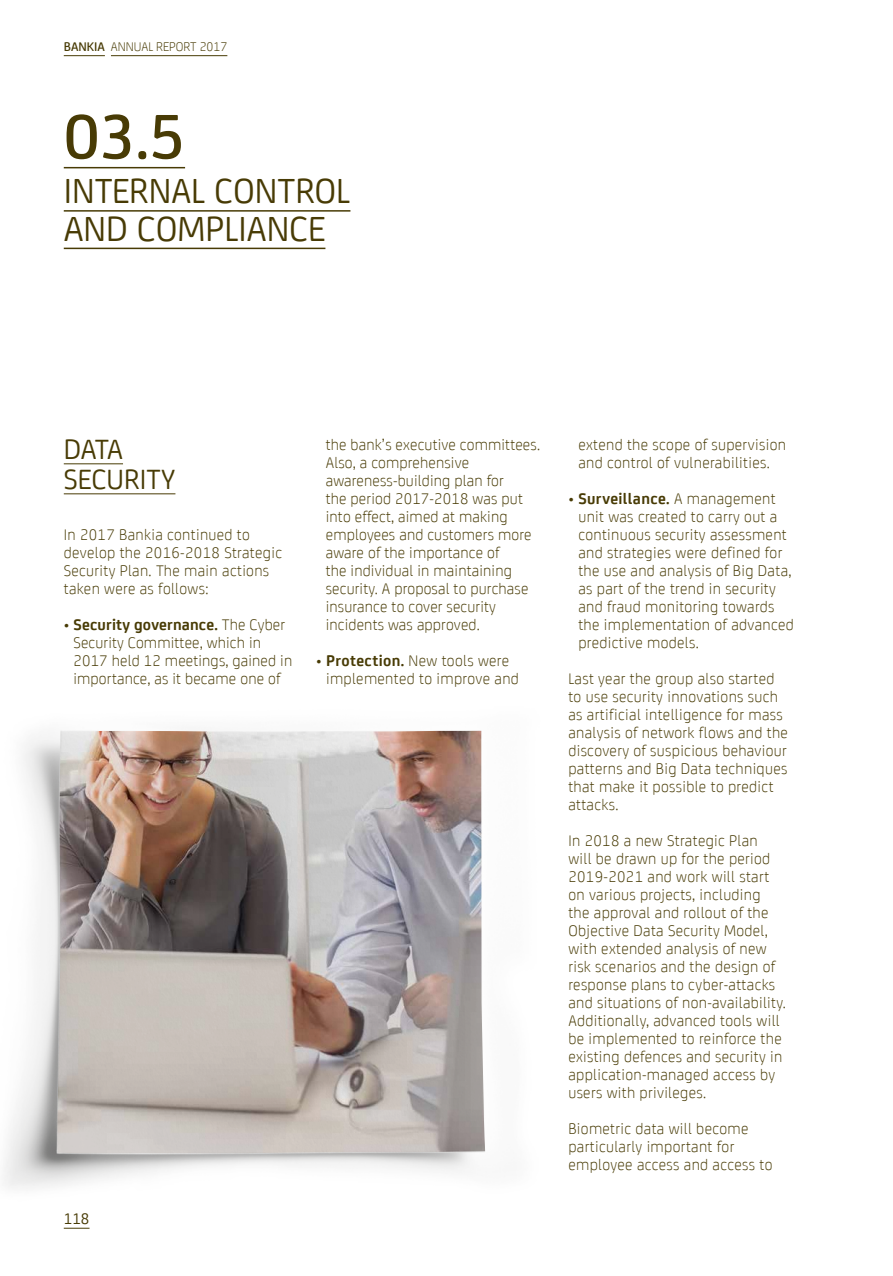
<style>
.page{position:relative;width:893px;height:1276px;background:#fff}
.page>*{position:absolute;margin:0;border:0;box-sizing:border-box;transform-origin:0 0}
.t1{font:500 67.5px "Bankia";color:#483b05}
.t2{font:37.5px/37.5px "Bankia";color:#483b05}
.t3{font:30px/30px "Bankia";color:#483b05}
.t4{font:300 16.5px/18px "Bankia";letter-spacing:.02em;color:#483b05}
.t5{font:16.5px "Bankia";color:#483b05}
.t6{font:300 13.5px "Bankia";color:#483b05}
.s1{font-weight:500}
.s2{font-weight:700}
</style>
<div class="page">
<img style="left:4px;top:730px;width:482px;height:499px">
<img style="left:57px;top:731px;width:428px;height:422px">
<hr style="left:64px;top:463px;width:59px;height:1px;background:#483b05">
<hr style="left:64px;top:493px;width:111px;height:1px;background:#483b05">
<svg style="left:64px;top:1227px;width:26px;height:1px"></svg>
<hr style="left:64px;top:210px;width:286px;height:2px;background:#483b05">
<hr style="left:64px;top:248px;width:261px;height:1px;background:#483b05">
<hr style="left:64px;top:167px;width:121px;height:1px;background:#483b05">
<hr style="left:64px;top:55px;width:41px;height:1px;background:#483b05">
<hr style="left:111px;top:55px;width:116px;height:1px;background:#483b05">
<p class="t6" style="left:64px;top:37px;width:165px"><span class="s1">BANKIA</span> ANNUAL REPORT 2017</p>
<h1 class="t1" style="left:64px;top:87px;width:123px">03.5</h1>
<h2 class="t2" style="left:64px;top:170px;width:288px">INTERNAL CONTROL<br>AND COMPLIANCE</h2>
<h3 class="t3" style="left:64px;top:432px;width:113px">DATA<br>SECURITY</h3>
<p class="t4" style="left:64px;top:524px;width:220px">In 2017 Bankia continued to develop the 2016-2018 Strategic<br>Security Plan. The main actions taken were as follows:</p>
<p class="t4" style="left:73px;top:615px;width:220px;text-indent:-10px">• <span class="s2">Security governance.</span> The Cyber<br>Security Committee, which in<br>2017 held 12 meetings, gained in importance, as it became one of</p>
<p class="t4" style="left:326px;top:435px;width:216px">the bank’s executive committees.<br>Also, a comprehensive awareness-building plan for<br>the period 2017-2018 was put into effect, aimed at making employees and customers more aware of the importance of<br>the individual in maintaining security. A proposal to purchase insurance to cover security incidents was approved.</p>
<p class="t4" style="left:326px;top:651px;width:194px;text-indent:-10px">• <span class="s2">Protection.</span> New tools were implemented to improve and</p>
<p class="t5" style="left:64px;top:1206px;width:27px">118</p>
<p class="t4" style="left:578px;top:435px;width:209px">extend the scope of supervision and control of vulnerabilities.</p>
<p class="t4" style="left:578px;top:489px;width:217px;text-indent:-10px">• <span class="s2">Surveillance.</span> A management unit was created to carry out a continuous security assessment and strategies were defined for the use and analysis of Big Data, as part of the trend in security and fraud monitoring towards the implementation of advanced predictive models.</p>
<p class="t4" style="left:568px;top:669px;width:221px">Last year the group also started to use security innovations such as artificial intelligence for mass analysis of network flows and the discovery of suspicious behaviour patterns and Big Data techniques that make it possible to predict attacks.</p>
<p class="t4" style="left:568px;top:831px;width:219px">In 2018 a new Strategic Plan<br>will be drawn up for the period<br>2019-2021 and work will start on various projects, including<br>the approval and rollout of the<br>Objective Data Security Model, with extended analysis of new risk scenarios and the design of response plans to cyber-attacks and situations of non-availability.<br>Additionally, advanced tools will be implemented to reinforce the existing defences and security in application-managed access by users with privileges.</p>
<p class="t4" style="left:568px;top:1119px;width:206px">Biometric data will become particularly important for employee access and access to</p>
</div>
